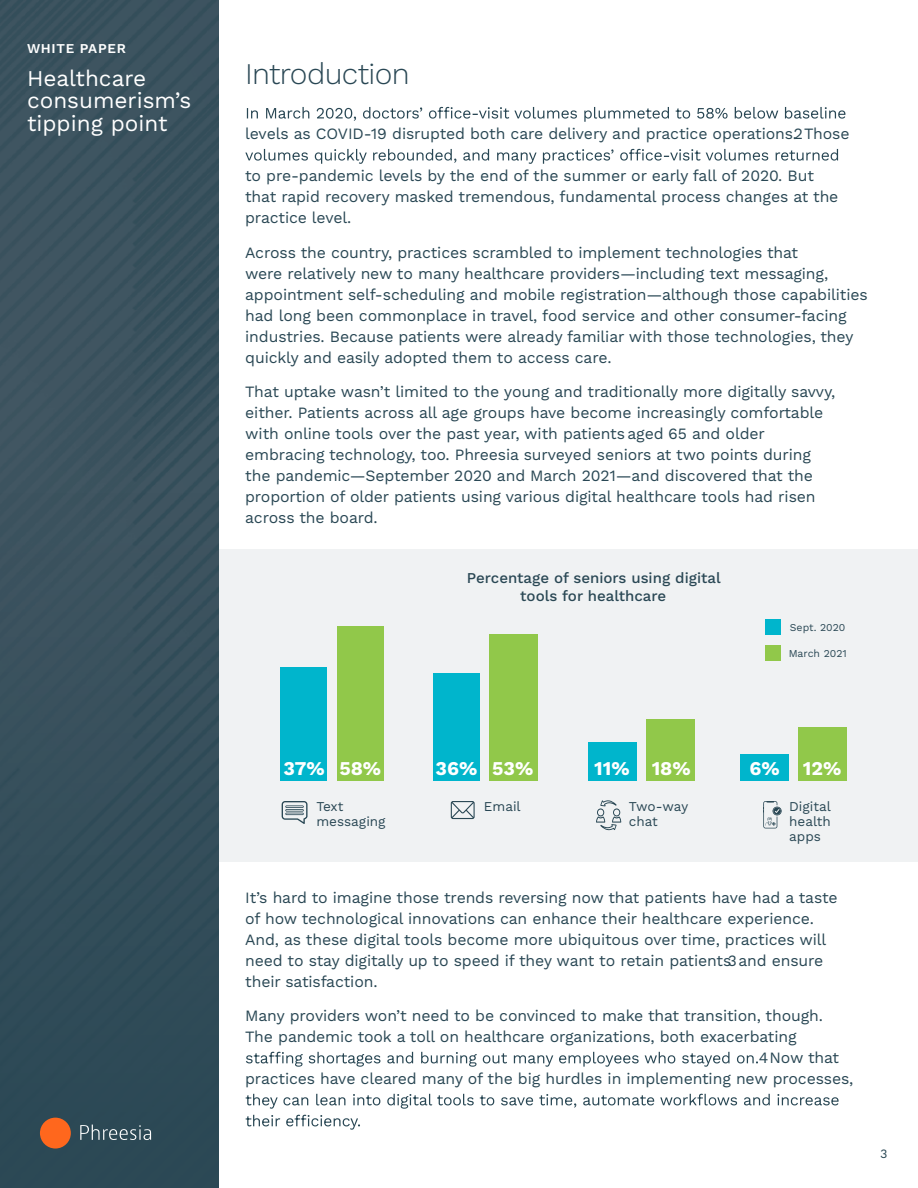
<style>
.page{position:relative;width:918px;height:1188px;background:#fff}
.page>*{position:absolute;margin:0;border:0;box-sizing:border-box;transform-origin:0 0}
.t1{font:300 30px "Work Sans";letter-spacing:-.02em;color:#294754}
.t2{font:22.5px/22.5px "Work Sans";color:#fff}
.t3{font:700 19.5px "Work Sans";color:#fff}
.t4{font:15.75px/21px "Work Sans";letter-spacing:-.01em;color:#294754}
.t5{font:500 15px/18px "Work Sans";color:#294754;text-align:center}
.t6{font:13.5px/15px "Work Sans";color:#294754}
.t7{font:600 13.5px "Work Sans";letter-spacing:.05em;color:#fff}
.t8{font:12.75px "Work Sans";color:#294754}
.t9{font:10.5px "Work Sans";color:#294754}
</style>
<div class="page">
<img style="left:0;top:0;width:219px;height:1188px">
<svg style="left:247px;top:107px;width:598px;height:15px"></svg>
<svg style="left:245px;top:149px;width:593px;height:15px"></svg>
<svg style="left:246px;top:1052px;width:512px;height:15px"></svg>
<svg style="left:246px;top:1094px;width:593px;height:15px"></svg>
<svg style="left:246px;top:1115px;width:114px;height:15px"></svg>
<div style="left:219px;top:549px;width:699px;height:313px;background:#f0f2f3"></div>
<div style="left:280px;top:667px;width:47px;height:114px;background:#00b5cc"></div>
<div style="left:337px;top:626px;width:46px;height:155px;background:#91c84a"></div>
<div style="left:433px;top:673px;width:46px;height:108px;background:#00b5cc"></div>
<div style="left:489px;top:634px;width:49px;height:147px;background:#91c84a"></div>
<div style="left:588px;top:742px;width:49px;height:39px;background:#00b5cc"></div>
<div style="left:646px;top:719px;width:48px;height:62px;background:#91c84a"></div>
<div style="left:740px;top:754px;width:49px;height:27px;background:#00b5cc"></div>
<div style="left:799px;top:727px;width:48px;height:54px;background:#91c84a"></div>
<svg style="left:282px;top:801px;width:26px;height:23px"></svg>
<svg style="left:451px;top:801px;width:24px;height:18px"></svg>
<svg style="left:596px;top:800px;width:25px;height:30px"></svg>
<svg style="left:763px;top:801px;width:19px;height:27px"></svg>
<div style="left:765px;top:620px;width:16px;height:15px;background:#00b5cc"></div>
<div style="left:765px;top:645px;width:16px;height:16px;background:#91c84a"></div>
<div style="left:40px;top:1118px;width:31px;height:31px;background:#ff671d;border-radius:50%"></div>
<svg style="left:80px;top:1125px;width:71px;height:15px"></svg>
<p class="t7" style="left:27px;top:41px;width:100px">WHITE PAPER</p>
<h2 class="t2" style="left:27px;top:68px;width:166px">Healthcare consumerism’s tipping point</h2>
<h1 class="t1" style="left:245px;top:56px;width:166px">Introduction</h1>
<p class="t4" style="left:245px;top:124px;width:606px">levels as COVID-19 disrupted both care delivery and practice operations.2Those</p>
<p class="t4" style="left:245px;top:166px;width:595px">to pre-pandemic levels by the end of the summer or early fall of 2020. But that rapid recovery masked tremendous, fundamental process changes at the practice level.</p>
<p class="t4" style="left:245px;top:243px;width:624px">Across the country, practices scrambled to implement technologies that<br>were relatively new to many healthcare providers—including text messaging, appointment self-scheduling and mobile registration—although those capabilities had long been commonplace in travel, food service and other consumer-facing industries. Because patients were already familiar with those technologies, they quickly and easily adopted them to access care.</p>
<p class="t4" style="left:245px;top:382px;width:592px">That uptake wasn’t limited to the young and traditionally more digitally savvy, either. Patients across all age groups have become increasingly comfortable with online tools over the past year, with patients aged 65 and older embracing technology, too. Phreesia surveyed seniors at two points during the pandemic—September 2020 and March 2021—and discovered that the proportion of older patients using various digital healthcare tools had risen across the board.</p>
<p class="t5" style="left:467px;top:569px;width:255px">Percentage of seniors using digital tools for healthcare</p>
<p class="t9" style="left:790px;top:621px;width:57px">Sept. 2020</p>
<p class="t9" style="left:789px;top:647px;width:60px">March 2021</p>
<p class="t3" style="left:283px;top:757px;width:99px">37% 58%</p>
<p class="t3" style="left:435px;top:757px;width:99px">36% 53%</p>
<p class="t3" style="left:594px;top:757px;width:98px">11% 18%</p>
<p class="t3" style="left:749px;top:757px;width:94px">6% 12%</p>
<p class="t6" style="left:316px;top:799px;width:71px">Text messaging</p>
<p class="t6" style="left:484px;top:799px;width:38px">Email</p>
<p class="t6" style="left:629px;top:799px;width:61px">Two-way chat</p>
<p class="t6" style="left:789px;top:799px;width:43px;text-align:justify">Digital health apps</p>
<p class="t4" style="left:245px;top:888px;width:594px">It’s hard to imagine those trends reversing now that patients have had a taste of how technological innovations can enhance their healthcare experience.<br>And, as these digital tools become more ubiquitous over time, practices will need to stay digitally up to speed if they want to retain patients3 and ensure their satisfaction.</p>
<p class="t4" style="left:245px;top:1006px;width:579px">Many providers won’t need to be convinced to make that transition, though.</p>
<p class="t4" style="left:245px;top:1027px;width:553px">The pandemic took a toll on healthcare organizations, both exacerbating</p>
<p class="t4" style="left:759px;top:1048px;width:82px">4Now that</p>
<p class="t4" style="left:245px;top:1069px;width:610px">practices have cleared many of the big hurdles in implementing new processes,</p>
<p class="t8" style="left:880px;top:1146px;width:9px">3</p>
</div>
